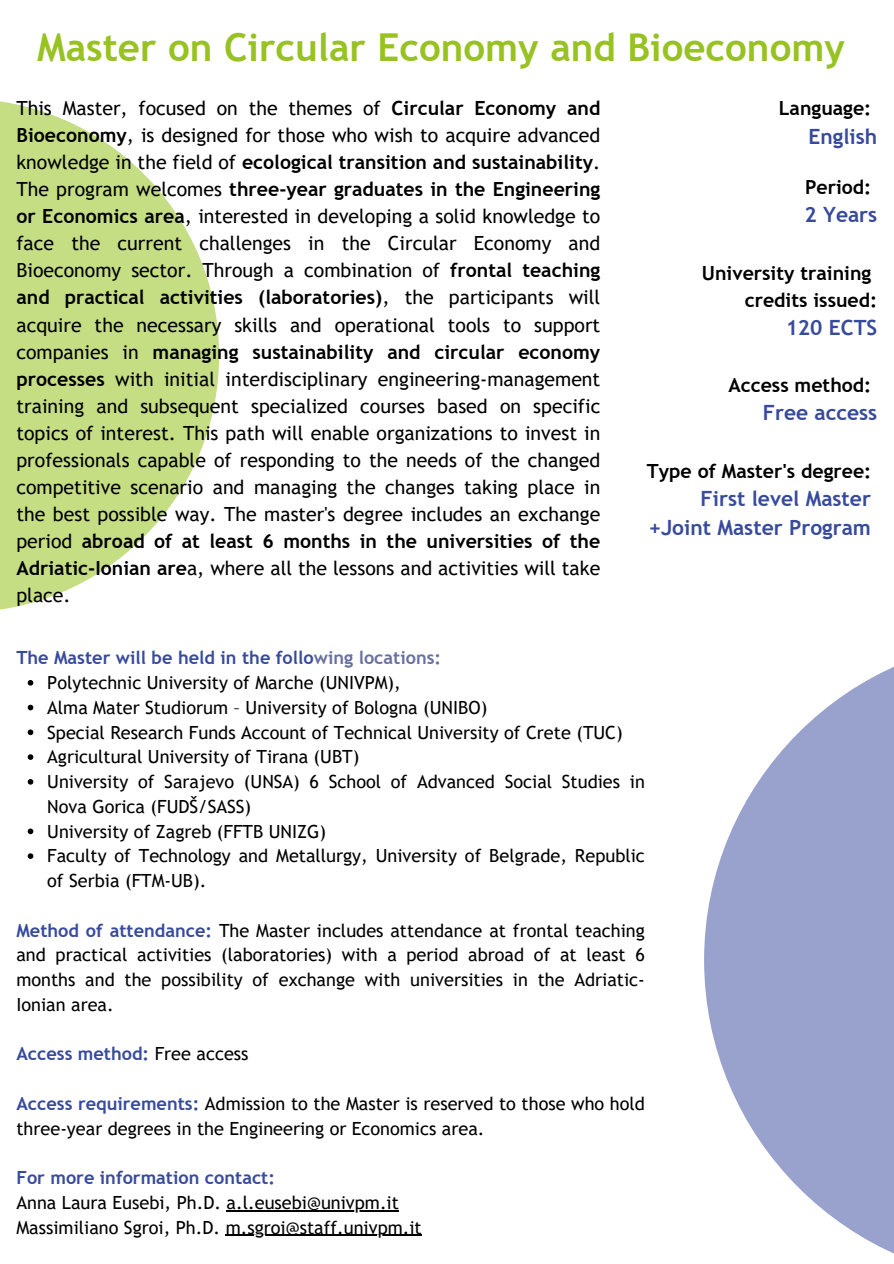
<style>
.page{position:relative;width:894px;height:1264px;background:#fff}
.page>*{position:absolute;margin:0;border:0;box-sizing:border-box;transform-origin:0 0}
.t1{font:700 38.4px "Trebuchet MS";color:#97c222}
.t2{font:700 21px/29.2px "Trebuchet MS";color:#374a9c;text-align:right}
.t3{font:19.5px/27px "Trebuchet MS";color:#000;text-align:justify}
.t4{font:700 19.5px/27px "Trebuchet MS";color:#000}
.t5{font:18.15px/24.8px "Trebuchet MS";color:#000}
.t6{font:700 18.15px "Trebuchet MS";color:#374a9c}
.s1{font-weight:700}
.s2{color:#6870a0}
.s3{font-weight:700;color:#374a9c}
.s4{font-weight:400;color:#000}
</style>
<div class="page">
<svg style="left:0;top:101px;width:219px;height:509px;fill:#c5dd83"></svg>
<svg style="left:704px;top:667px;width:189px;height:586px;fill:#99a2cc"></svg>
<svg style="left:28px;top:680px;width:5px;height:5px"></svg>
<svg style="left:28px;top:704px;width:5px;height:6px"></svg>
<svg style="left:28px;top:729px;width:5px;height:6px"></svg>
<svg style="left:28px;top:754px;width:5px;height:6px"></svg>
<svg style="left:28px;top:779px;width:5px;height:5px"></svg>
<svg style="left:28px;top:828px;width:5px;height:6px"></svg>
<svg style="left:28px;top:853px;width:5px;height:6px"></svg>
<hr style="left:226px;top:1210px;width:173px;height:1px;background:#000">
<hr style="left:226px;top:1234px;width:195px;height:1px;background:#000">
<h1 class="t1" style="left:37px;top:25px;width:809px">Master on Circular Economy and Bioeconomy</h1>
<p class="t3" style="left:16px;top:95px;width:585px">This Master, focused on the themes of <span class="s1">Circular Economy and Bioeconomy</span>, is designed for those who wish to acquire advanced knowledge in the field of <span class="s1">ecological transition and sustainability</span>.<br>The program welcomes <span class="s1">three-year graduates in the Engineering or Economics area</span>, interested in developing a solid knowledge to face the current challenges in the Circular Economy and Bioeconomy sector. Through a combination of <span class="s1">frontal teaching and practical activities (laboratories)</span>, the participants will acquire the necessary skills and operational tools to support companies in <span class="s1">managing sustainability and circular economy processes</span> with initial interdisciplinary engineering-management training and subsequent specialized courses based on specific topics of interest. This path will enable organizations to invest in professionals capable of responding to the needs of the changed competitive scenario and managing the changes taking place in the best possible way. The master's degree includes an exchange period <span class="s1">abroad of at least 6 months in the universities of the Adriatic-Ionian are</span>a, where all the lessons and activities will take place.</p>
<p class="t4" style="left:778px;top:95px;width:94px">Language:</p>
<p class="t2" style="left:808px;top:121px;width:70px">English</p>
<p class="t4" style="left:804px;top:174px;width:68px">Period:</p>
<p class="t2" style="left:804px;top:200px;width:74px">2 Years</p>
<p class="t4" style="left:744px;top:259px;width:134px;text-indent:-43px">University training credits issued:</p>
<p class="t2" style="left:785px;top:313px;width:93px">120 ECTS</p>
<p class="t4" style="left:728px;top:372px;width:144px">Access method:</p>
<p class="t2" style="left:762px;top:398px;width:116px">Free access</p>
<p class="t4" style="left:646px;top:457px;width:226px">Type of Master's degree:</p>
<p class="t2" style="left:648px;top:484px;width:224px">First level Master +Joint Master Program</p>
<p class="t6" style="left:16px;top:647px;width:426px">The Master will be held in the follo<span class="s2">wing locations:</span></p>
<h2 class="t5" style="left:47px;top:670px;width:355px">Polytechnic University of Marche (UNIVPM),</h2>
<h2 class="t5" style="left:47px;top:695px;width:441px">Alma Mater Studiorum – University of Bologna (UNIBO)</h2>
<h2 class="t5" style="left:47px;top:719px;width:577px">Special Research Funds Account of Technical University of Crete (TUC)</h2>
<h2 class="t5" style="left:47px;top:744px;width:313px">Agricultural University of Tirana (UBT)</h2>
<h2 class="t5" style="left:47px;top:769px;width:599px">University of Sarajevo (UNSA) 6 School of Advanced Social Studies in<br>Nova Gorica (FUDŠ/SASS)</h2>
<h2 class="t5" style="left:47px;top:818px;width:280px">University of Zagreb (FFTB UNIZG)</h2>
<p class="t5" style="left:47px;top:843px;width:599px">Faculty of Technology and Metallurgy, University of Belgrade, Republic of Serbia (FTM-UB).</p>
<p class="t5" style="left:16px;top:917px;width:629px;text-align:justify"><span class="s3">Method of attendance:</span> The Master includes attendance at frontal teaching and practical activities (laboratories) with a period abroad of at least 6 months and the possibility of exchange with universities in the Adriatic-Ionian area.</p>
<p class="t6" style="left:16px;top:1043px;width:233px">Access method: <span class="s4">Free access</span></p>
<p class="t5" style="left:16px;top:1091px;width:629px"><span class="s3">Access requirements:</span> Admission to the Master is reserved to those who hold three-year degrees in the Engineering or Economics area.</p>
<p class="t6" style="left:16px;top:1167px;width:260px">For more information contact:</p>
<p class="t5" style="left:16px;top:1190px;width:384px">Anna Laura Eusebi, Ph.D. a.l.eusebi@univpm.it</p>
<p class="t5" style="left:16px;top:1214px;width:407px">Massimiliano Sgroi, Ph.D. m.sgroi@staff.univpm.it</p>
</div>
